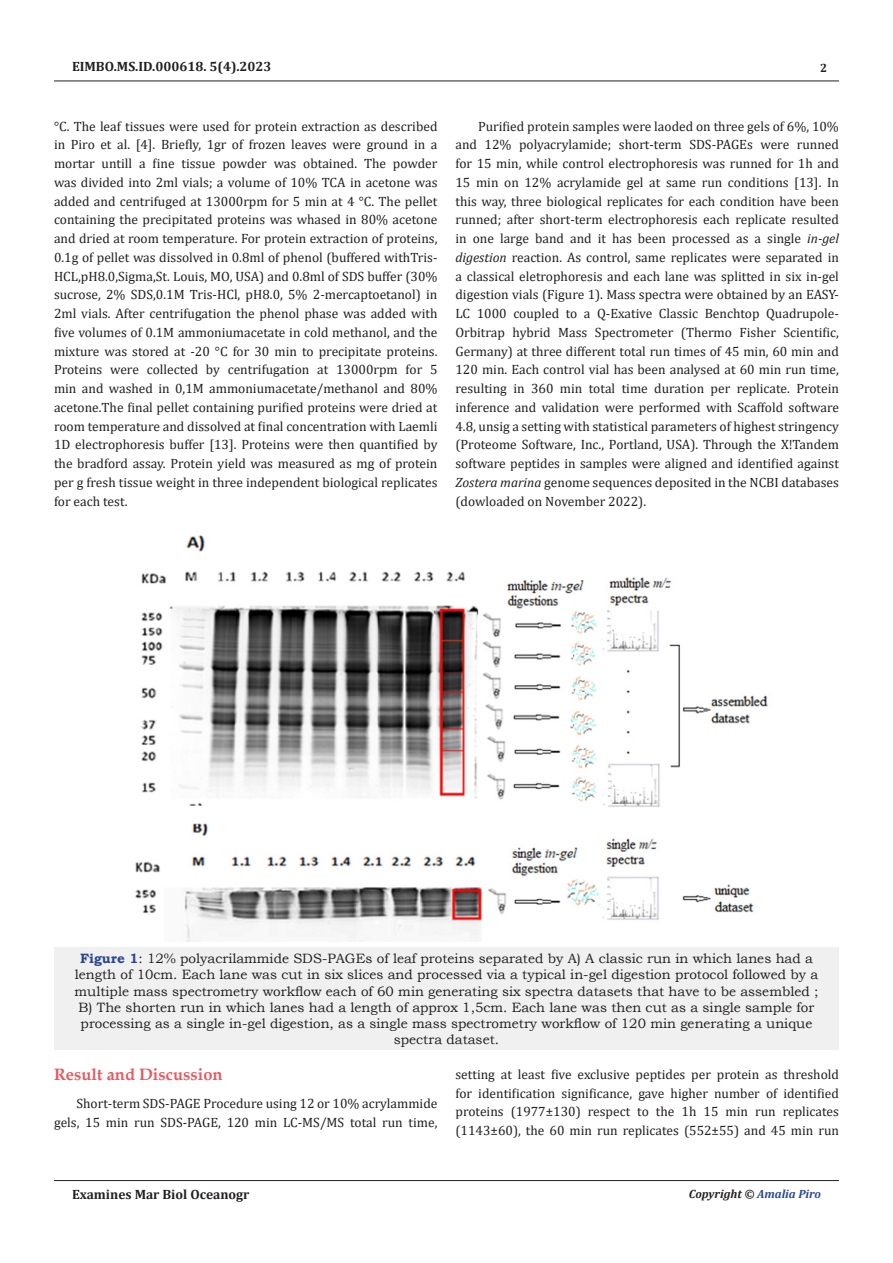
<style>
.page{position:relative;width:893px;height:1263px;background:#fff}
.page>*{position:absolute;margin:0;border:0;box-sizing:border-box;transform-origin:0 0}
.t1{font:700 16.5px "Book Antiqua";color:#e65960}
.t2{font:13.5px/18.8px "Cambria";color:#231f20;text-align:justify}
.t3{font:13.5px/16.2px "Bookman Old Style";color:#231f20;text-align:center}
.t4{font:700 13.5px "Cambria";color:#231f20}
.t5{font:italic 700 12px "Cambria";color:#231f20}
.t6{font:700 12px "Cambria";color:#231f20}
.s1{font-style:italic}
.s2{font-weight:700;color:#2a4791}
.s3{color:#2a4791}
</style>
<div class="page">
<hr style="left:54px;top:81px;width:785px;height:1px;background:#231f20">
<hr style="left:54px;top:1180px;width:785px;height:1px;background:#231f20">
<div style="left:54px;top:947px;width:785px;height:103px;background:#f0f0f0"></div>
<img style="left:135px;top:535px;width:633px;height:406px">
<p class="t4" style="left:72px;top:56px;width:201px">EIMBO.MS.ID.000618. 5(4).2023</p>
<p class="t6" style="left:820px;top:60px;width:9px">2</p>
<p class="t2" style="left:54px;top:117px;width:385px">°C. The leaf tissues were used for protein extraction as described in Piro et al. [4]. Briefly, 1gr of frozen leaves were ground in a mortar untill a fine tissue powder was obtained. The powder was divided into 2ml vials; a volume of 10% TCA in acetone was added and centrifuged at 13000rpm for 5 min at 4 °C. The pellet containing the precipitated proteins was whased in 80% acetone and dried at room temperature. For protein extraction of proteins, 0.1g of pellet was dissolved in 0.8ml of phenol (buffered withTris-HCL,pH8.0,Sigma,St. Louis, MO, USA) and 0.8ml of SDS buffer (30% sucrose, 2% SDS,0.1M Tris-HCl, pH8.0, 5% 2-mercaptoetanol) in 2ml vials. After centrifugation the phenol phase was added with five volumes of 0.1M ammoniumacetate in cold methanol, and the mixture was stored at -20 °C for 30 min to precipitate proteins.<br>Proteins were collected by centrifugation at 13000rpm for 5 min and washed in 0,1M ammoniumacetate/methanol and 80% acetone.The final pellet containing purified proteins were dried at room temperature and dissolved at final concentration with Laemli 1D electrophoresis buffer [13]. Proteins were then quantified by the bradford assay. Protein yield was measured as mg of protein per g fresh tissue weight in three independent biological replicates for each test.</p>
<p class="t2" style="left:455px;top:117px;width:385px;text-indent:22px">Purified protein samples were laoded on three gels of 6%, 10% and 12% polyacrylamide; short-term SDS-PAGEs were runned for 15 min, while control electrophoresis was runned for 1h and 15 min on 12% acrylamide gel at same run conditions [13]. In this way, three biological replicates for each condition have been runned; after short-term electrophoresis each replicate resulted in one large band and it has been processed as a single <span class="s1">in-gel digestion</span> reaction. As control, same replicates were separated in a classical eletrophoresis and each lane was splitted in six in-gel digestion vials (Figure 1). Mass spectra were obtained by an EASY-LC 1000 coupled to a Q-Exative Classic Benchtop Quadrupole-Orbitrap hybrid Mass Spectrometer (Thermo Fisher Scientific, Germany) at three different total run times of 45 min, 60 min and 120 min. Each control vial has been analysed at 60 min run time, resulting in 360 min total time duration per replicate. Protein inference and validation were performed with Scaffold software 4.8, unsig a setting with statistical parameters of highest stringency (Proteome Software, Inc., Portland, USA). Through the X!Tandem software peptides in samples were aligned and identified against <span class="s1">Zostera marina</span> genome sequences deposited in the NCBI databases (dowloaded on November 2022).</p>
<p class="t3" style="left:75px;top:950px;width:745px"><span class="s2">Figure 1</span>: 12% polyacrilammide SDS-PAGEs of leaf proteins separated by A) A classic run in which lanes had a length of 10cm. Each lane was cut in six slices and processed via a typical in-gel digestion protocol followed by a multiple mass spectrometry workflow each of 60 min generating six spectra datasets that have to be assembled ; B) The shorten run in which lanes had a length of approx 1,5cm. Each lane was then cut as a single sample for processing as a single in-gel digestion, as a single mass spectrometry workflow of 120 min generating a unique spectra dataset.</p>
<p class="t1" style="left:54px;top:1063px;width:170px">Result and Discussion</p>
<p class="t2" style="left:54px;top:1094px;width:385px;text-align:right">Short-term SDS-PAGE Procedure using 12 or 10% acrylammide gels, 15 min run SDS-PAGE, 120 min LC-MS/MS total run time,</p>
<p class="t2" style="left:455px;top:1065px;width:385px">setting at least five exclusive peptides per protein as threshold for identification significance, gave higher number of identified proteins (1977±130) respect to the 1h 15 min run replicates (1143±60), the 60 min run replicates (552±55) and 45 min run</p>
<p class="t4" style="left:72px;top:1185px;width:179px">Examines Mar Biol Oceanogr</p>
<p class="t5" style="left:689px;top:1185px;width:134px">Copyright © <span class="s3">Amalia Piro</span></p>
</div>
